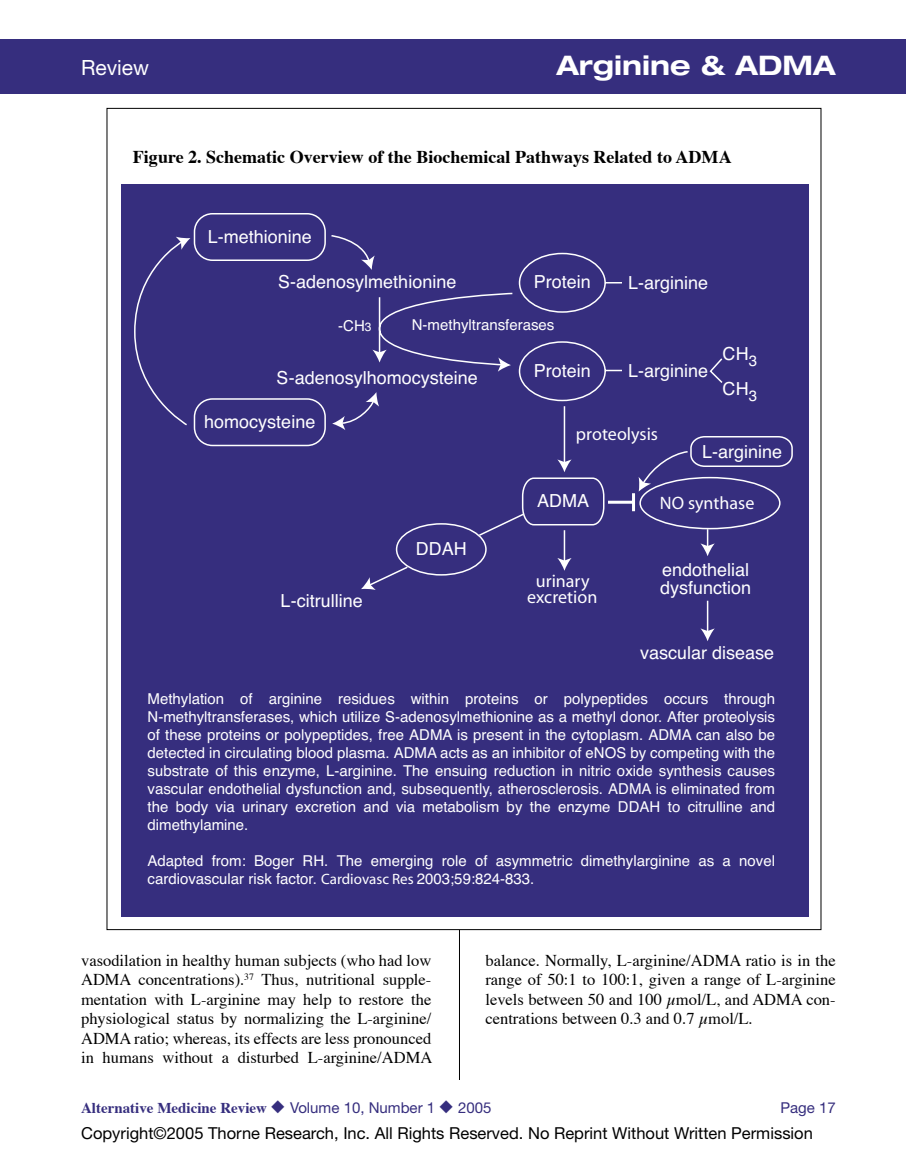
<style>
.page{position:relative;width:906px;height:1161px;background:#fff}
.page>*{position:absolute;margin:0;border:0;box-sizing:border-box;transform-origin:0 0}
.t1{font:700 expanded 27px "Helvetica Neue";color:#fff}
.t2{font:21px "Helvetica Neue";color:#fff}
.t3{font:18px/18px "Helvetica";color:#fff}
.FigureName{font:700 18px "Times";color:#000}
.t4{font:italic 18px "Helvetica";color:#fff}
.Body_Text{font:16.5px/19.5px "Times";color:#000;text-align:justify}
.t5{font:16.5px "Helvetica Neue";color:#000}
.t6{font:15px/18px "Helvetica";color:#fff;text-align:justify}
.t7{font:700 15px "Times";color:#362e7e}
.t8{font:15px "Helvetica Neue";color:#362e7e}
.s1{font-size:12px}
.s2{font-style:italic}
.s3{font-family:"Helvetica Neue";font-weight:400}
</style>
<div class="page">
<div style="left:0;top:39px;width:905px;height:55px;background:#362e7e"></div>
<hr style="left:459px;top:136px;width:1px;height:944px;background:#000">
<div style="left:107px;top:108px;width:713px;height:822px;background:#fff"></div>
<div style="left:122px;top:184px;width:686px;height:732px;background:#362e7e"></div>
<svg style="left:361px;top:582px;width:6px;height:8px"></svg>
<svg style="left:134px;top:213px;width:658px;height:342px"></svg>
<svg style="left:367px;top:450px;width:341px;height:178px"></svg>
<svg style="left:700px;top:628px;width:14px;height:13px"></svg>
<h2 class="t2" style="left:81px;top:55px;width:70px">Review</h2>
<h1 class="t1" style="left:556px;top:49px;width:281px">Arginine &amp; ADMA</h1>
<p class="FigureName" style="left:133px;top:144px;width:600px">Figure 2. Schematic Overview of the Biochemical Pathways Related to ADMA</p>
<p class="t3" style="left:208px;top:228px;width:106px">L-methionine</p>
<p class="t3" style="left:278px;top:274px;width:180px">S-adenosylmethionine</p>
<p class="t3" style="left:533px;top:274px;width:59px">Protein</p>
<p class="t6" style="left:338px;top:317px;width:35px">-CH<span class="s1">3</span></p>
<p class="t6" style="left:411px;top:317px;width:144px">N-methyltransferases</p>
<p class="t3" style="left:276px;top:370px;width:203px">S-adenosylhomocysteine</p>
<p class="t3" style="left:533px;top:363px;width:59px">Protein</p>
<p class="t3" style="left:627px;top:275px;width:82px">L-arginine</p>
<p class="t3" style="left:627px;top:363px;width:82px">L-arginine</p>
<p class="t3" style="left:722px;top:345px;width:36px">CH<sub>3</sub></p>
<p class="t3" style="left:722px;top:381px;width:36px">CH<sub>3</sub></p>
<p class="t3" style="left:204px;top:414px;width:113px">homocysteine</p>
<p class="t3" style="left:415px;top:541px;width:52px">DDAH</p>
<p class="t4" style="left:575px;top:425px;width:83px">proteolysis</p>
<p class="t3" style="left:701px;top:443px;width:82px">L-arginine</p>
<p class="t3" style="left:537px;top:493px;width:54px">ADMA</p>
<p class="t4" style="left:659px;top:494px;width:96px">NO synthase</p>
<p class="t4" style="left:535px;top:572px;width:55px">urinary</p>
<p class="t3" style="left:280px;top:593px;width:84px">L-citrulline</p>
<p class="t4" style="left:527px;top:588px;width:72px">excretion</p>
<p class="t3" style="left:659px;top:562px;width:93px">endothelial dysfunction</p>
<p class="t3" style="left:639px;top:645px;width:136px">vascular disease</p>
<p class="t6" style="left:147px;top:690px;width:628px">Methylation of arginine residues within proteins or polypeptides occurs through N-methyltransferases, which utilize S-adenosylmethionine as a methyl donor. After proteolysis of these proteins or polypeptides, free ADMA is present in the cytoplasm. ADMA can also be detected in circulating blood plasma. ADMA acts as an inhibitor of eNOS by competing with the substrate of this enzyme, L-arginine. The ensuing reduction in nitric oxide synthesis causes vascular endothelial dysfunction and, subsequently, atherosclerosis. ADMA is eliminated from the body via urinary excretion and via metabolism by the enzyme DDAH to citrulline and dimethylamine.</p>
<p class="t6" style="left:147px;top:852px;width:628px">Adapted from: Boger RH. The emerging role of asymmetric dimethylarginine as a novel cardiovascular risk factor. <span class="s2">Cardiovasc Res</span> 2003;59:824-833.</p>
<p class="Body_Text" style="left:81px;top:951px;width:352px">vasodilation in healthy human subjects (who had low ADMA concentrations).<sup>37</sup> Thus, nutritional supple&shy;mentation with L-arginine may help to restore the physiological status by normalizing the L-arginine/ ADMA ratio; whereas, its effects are less pronounced in humans without a disturbed L-arginine/ADMA</p>
<p class="Body_Text" style="left:485px;top:951px;width:351px">balance. Normally, L-arginine/ADMA ratio is in the range of 50:1 to 100:1, given a range of L-arginine levels between 50 and 100 µmol/L, and ADMA con&shy;centrations between 0.3 and 0.7 µmol/L.</p>
<p class="t7" style="left:81px;top:1098px;width:412px">Alternative Medicine Review ◆ <span class="s3">Volume 10, Number 1</span> ◆ <span class="s3">2005</span></p>
<p class="t8" style="left:780px;top:1099px;width:57px">Page 17</p>
<p class="t5" style="left:81px;top:1124px;width:733px">Copyright©2005 Thorne Research, Inc. All Rights Reserved. No Reprint Without Written Permission</p>
</div>
